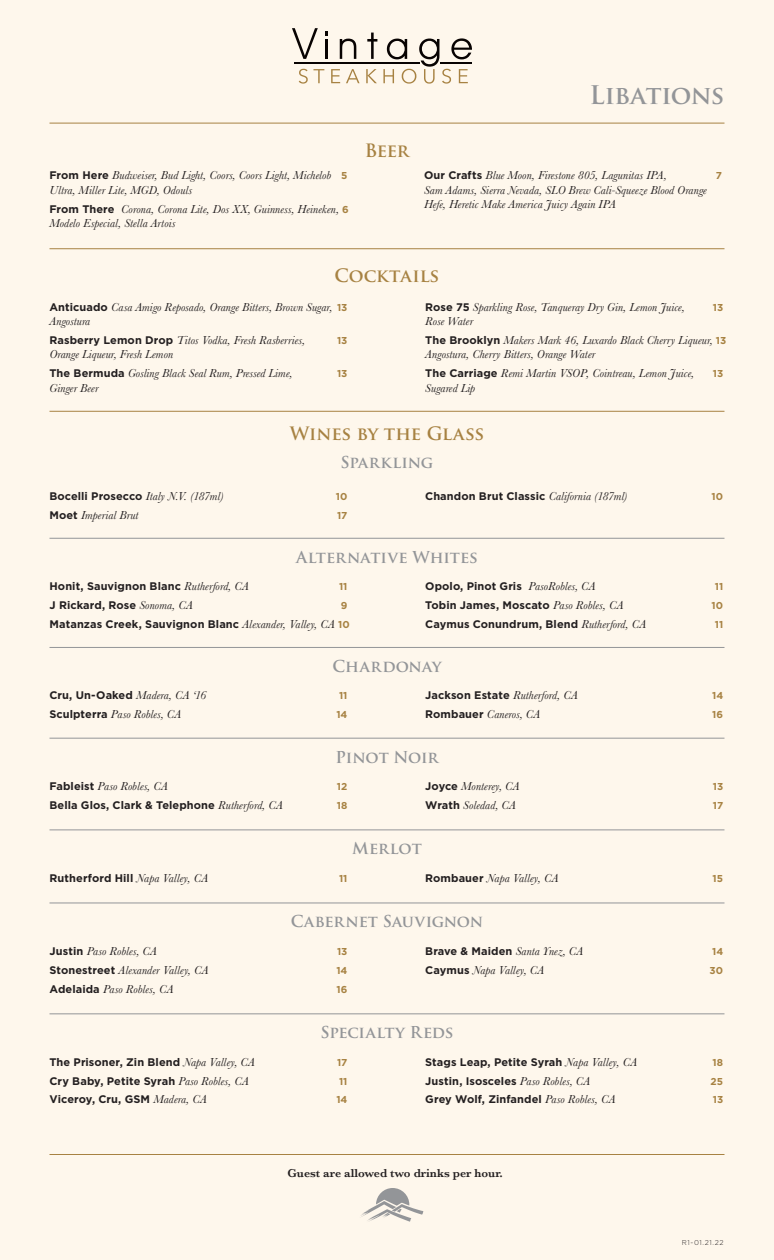
<style>
.page{position:relative;width:774px;height:1260px;background:#fef7ec}
.page>*{position:absolute;margin:0;border:0;box-sizing:border-box;transform-origin:0 0}
.t1{font:700 25px "Trajan Pro";letter-spacing:-.02em;color:#939598}
.t2{font:700 18px "Trajan Pro";letter-spacing:-.01em;color:#a78242}
.t3{font:700 16px "Trajan Pro";letter-spacing:-.005em;color:#939598}
.t4{font:italic 12px/14.4px "Baskerville";letter-spacing:.01em;color:#231f20}
.t5{font:600 12px "Baskerville";color:#231f20}
.t6{font:italic 12px "Baskerville";letter-spacing:-.015em;color:#231f20}
.t7{font:700 11px "Gotham HTF";letter-spacing:.005em;color:#231f20}
.t8{font:700 10px "Gotham HTF";letter-spacing:.005em;color:#a78242}
.t9{font:300 7px "Gotham HTF";letter-spacing:.08em;color:#231f20}
.s1{font-family:"Gotham HTF";font-weight:700;font-style:normal;font-size:11px}
.s2{font-family:"Gotham HTF";font-weight:700;font-style:normal;font-size:10px;color:#a78242}
.s3{font-family:"Baskerville";font-weight:400;font-style:italic;font-size:12px}
.s4{font-size:10px;color:#a78242}
</style>
<div class="page">
<svg style="left:340px;top:39px;width:16px;height:20px"></svg>
<hr style="left:325px;top:39px;width:2px;height:20px;background:#080302">
<svg style="left:367px;top:33px;width:10px;height:26px"></svg>
<hr style="left:294px;top:62px;width:126px;height:2px;background:#080302">
<svg style="left:299px;top:69px;width:25px;height:15px"></svg>
<svg style="left:331px;top:69px;width:9px;height:14px"></svg>
<svg style="left:346px;top:69px;width:14px;height:14px"></svg>
<svg style="left:366px;top:69px;width:11px;height:14px"></svg>
<svg style="left:383px;top:38px;width:89px;height:46px"></svg>
<svg style="left:292px;top:28px;width:26px;height:31px"></svg>
<hr style="left:50px;top:411px;width:674px;height:1px;background:#a78242">
<hr style="left:50px;top:538px;width:674px;height:1px;background:#939598">
<hr style="left:50px;top:647px;width:674px;height:1px;background:#939598">
<hr style="left:50px;top:738px;width:674px;height:1px;background:#939598">
<hr style="left:50px;top:830px;width:674px;height:1px;background:#939598">
<hr style="left:50px;top:903px;width:674px;height:1px;background:#939598">
<hr style="left:50px;top:1014px;width:674px;height:1px;background:#939598">
<svg style="left:361px;top:1188px;width:62px;height:34px"></svg>
<hr style="left:50px;top:248px;width:674px;height:1px;background:#a78242">
<hr style="left:50px;top:123px;width:674px;height:1px;background:#a78242">
<hr style="left:50px;top:1154px;width:674px;height:1px;background:#a78242">
<p class="t4" style="left:50px;top:168px;width:300px"><span class="s1">From Here</span> Budweiser, Bud Light, Coors, Coors Light, Michelob <span class="s2">5<br></span>Ultra, Miller Lite, MGD, Odouls</p>
<p class="t4" style="left:49px;top:201px;width:301px"><span class="s1">From There</span> Corona, Corona Lite, Dos XX, Guinness, Heineken, <span class="s2">6<br></span>Modelo Especial, Stella Artois</p>
<h1 class="t1" style="left:590px;top:80px;width:136px">Libations</h1>
<h2 class="t2" style="left:365px;top:139px;width:46px">Beer</h2>
<p class="t4" style="left:424px;top:168px;width:244px"><span class="s1">Our Crafts</span> Blue Moon, Firestone 805, Lagunitas IPA,</p>
<p class="t8" style="left:716px;top:170px;width:8px">7</p>
<p class="t4" style="left:424px;top:183px;width:284px">Sam Adams, Sierra Nevada, SLO Brew Cali-Squeeze Blood Orange<br>Hefe, Heretic Make America Juicy Again IPA</p>
<h2 class="t2" style="left:335px;top:264px;width:106px">Cocktails</h2>
<p class="t4" style="left:49px;top:300px;width:299px"><span class="s1">Anticuado</span> Casa Amigo Reposado, Orange Bitters, Brown Sugar, <span class="s2">13<br></span>Angostura</p>
<p class="t4" style="left:50px;top:333px;width:257px"><span class="s1">Rasberry Lemon Drop</span> Titos Vodka, Fresh Rasberries,</p>
<p class="t8" style="left:337px;top:335px;width:12px">13</p>
<p class="t4" style="left:49px;top:345px;width:245px;line-height:18.9px">Orange Liqueur, Fresh Lemon<br><span class="s1">The Bermuda</span> Gosling Black Seal Rum, Pressed Lime,</p>
<p class="t8" style="left:337px;top:368px;width:12px">13</p>
<p class="t4" style="left:425px;top:300px;width:261px"><span class="s1">Rose 75</span> Sparkling Rose, Tanqueray Dry Gin, Lemon Juice,</p>
<p class="t8" style="left:713px;top:301px;width:12px">13</p>
<p class="t4" style="left:425px;top:312px;width:303px;line-height:18.9px">Rose Water<br><span class="s1">The Brooklyn</span> Makers Mark 46, Luxardo Black Cherry Liqueur, <span class="s2">13</span></p>
<p class="t4" style="left:425px;top:345px;width:271px;line-height:18.9px">Angostura, Cherry Bitters, Orange Water<br><span class="s1">The Carriage</span> Remi Martin VSOP, Cointreau, Lemon Juice,</p>
<p class="t8" style="left:713px;top:368px;width:12px">13</p>
<p class="t4" style="left:50px;top:381px;width:51px">Ginger Beer</p>
<p class="t4" style="left:425px;top:381px;width:52px">Sugared Lip</p>
<h2 class="t2" style="left:290px;top:422px;width:196px">Wines by the Glass</h2>
<h3 class="t3" style="left:340px;top:453px;width:95px">Sparkling</h3>
<p class="t6" style="left:50px;top:488px;width:176px"><span class="s1">Bocelli Prosecco</span> Italy N.V. (187ml)</p>
<p class="t8" style="left:336px;top:491px;width:13px">10</p>
<p class="t4" style="left:50px;top:508px;width:90px"><span class="s1">Moet</span> Imperial Brut</p>
<p class="t8" style="left:337px;top:510px;width:12px">17</p>
<p class="t7" style="left:425px;top:490px;width:204px">Chandon Brut Classic <span class="s3">California (187ml)</span></p>
<p class="t8" style="left:712px;top:491px;width:13px">10</p>
<h3 class="t3" style="left:296px;top:547px;width:183px">Alternative Whites</h3>
<p class="t7" style="left:49px;top:580px;width:201px">Honit, Sauvignon Blanc <span class="s3">Rutherford, CA</span></p>
<p class="t8" style="left:339px;top:581px;width:10px">11</p>
<p class="t7" style="left:50px;top:599px;width:145px">J Rickard, Rose <span class="s3">Sonoma, CA</span></p>
<p class="t8" style="left:341px;top:600px;width:8px">9</p>
<p class="t7" style="left:49px;top:618px;width:302px">Matanzas Creek, Sauvignon Blanc <span class="s3">Alexander, Valley, CA</span> <span class="s4">10</span></p>
<p class="t7" style="left:425px;top:580px;width:172px">Opolo, Pinot Gris <span class="s3">PasoRobles, CA</span></p>
<p class="t8" style="left:715px;top:581px;width:10px">11</p>
<p class="t7" style="left:425px;top:599px;width:200px">Tobin James, Moscato <span class="s3">Paso Robles, CA</span></p>
<p class="t8" style="left:712px;top:600px;width:13px">10</p>
<p class="t7" style="left:425px;top:618px;width:223px">Caymus Conundrum, Blend <span class="s3">Rutherford, CA</span></p>
<p class="t8" style="left:715px;top:619px;width:10px">11</p>
<h3 class="t3" style="left:333px;top:656px;width:110px">Chardonay</h3>
<p class="t7" style="left:50px;top:689px;width:158px">Cru, Un-Oaked <span class="s3">Madera, CA ‘16</span></p>
<p class="t8" style="left:339px;top:690px;width:10px">11</p>
<p class="t4" style="left:50px;top:707px;width:133px"><span class="s1">Sculpterra</span> Paso Robles, CA</p>
<p class="t8" style="left:336px;top:709px;width:13px">14</p>
<p class="t7" style="left:425px;top:689px;width:154px">Jackson Estate <span class="s3">Rutherford, CA</span></p>
<p class="t8" style="left:712px;top:690px;width:13px">14</p>
<p class="t4" style="left:425px;top:707px;width:117px"><span class="s1">Rombauer</span> Caneros, CA</p>
<p class="t8" style="left:712px;top:709px;width:13px">16</p>
<h3 class="t3" style="left:336px;top:747px;width:104px">Pinot Noir</h3>
<p class="t4" style="left:49px;top:779px;width:120px"><span class="s1">Fableist</span> Paso Robles, CA</p>
<p class="t8" style="left:337px;top:781px;width:12px">12</p>
<p class="t7" style="left:50px;top:799px;width:235px">Bella Glos, Clark &amp; Telephone <span class="s3">Rutherford, CA</span></p>
<p class="t8" style="left:337px;top:800px;width:12px">18</p>
<p class="t4" style="left:425px;top:779px;width:96px"><span class="s1">Joyce</span> Monterey, CA</p>
<p class="t8" style="left:713px;top:781px;width:12px">13</p>
<p class="t4" style="left:425px;top:798px;width:92px"><span class="s1">Wrath</span> Soledad, CA</p>
<p class="t8" style="left:713px;top:800px;width:12px">17</p>
<h3 class="t3" style="left:352px;top:839px;width:71px">Merlot</h3>
<p class="t7" style="left:49px;top:871px;width:160px">Rutherford Hill <span class="s3">Napa Valley, CA</span></p>
<p class="t8" style="left:339px;top:872px;width:10px">11</p>
<p class="t4" style="left:425px;top:871px;width:135px"><span class="s1">Rombauer</span> Napa Valley, CA</p>
<p class="t8" style="left:713px;top:872px;width:12px">15</p>
<h3 class="t3" style="left:291px;top:912px;width:194px">Cabernet Sauvignon</h3>
<p class="t4" style="left:50px;top:944px;width:109px"><span class="s1">Justin</span> Paso Robles, CA</p>
<p class="t8" style="left:337px;top:945px;width:12px">13</p>
<p class="t4" style="left:50px;top:963px;width:161px"><span class="s1">Stonestreet</span> Alexander Valley, CA</p>
<p class="t8" style="left:336px;top:964px;width:13px">14</p>
<p class="t4" style="left:50px;top:982px;width:126px"><span class="s1">Adelaida</span> Paso Robles, CA</p>
<p class="t8" style="left:336px;top:983px;width:13px">16</p>
<p class="t7" style="left:425px;top:945px;width:160px">Brave &amp; Maiden <span class="s3">Santa Ynez, CA</span></p>
<p class="t8" style="left:712px;top:945px;width:13px">14</p>
<p class="t4" style="left:425px;top:963px;width:121px"><span class="s1">Caymus</span> Napa Valley, CA</p>
<p class="t8" style="left:710px;top:964px;width:15px">30</p>
<h3 class="t3" style="left:320px;top:1023px;width:135px">Specialty Reds</h3>
<p class="t7" style="left:50px;top:1055px;width:207px">The Prisoner, Zin Blend <span class="s3">Napa Valley, CA</span></p>
<p class="t8" style="left:337px;top:1056px;width:12px">17</p>
<p class="t7" style="left:50px;top:1074px;width:201px">Cry Baby, Petite Syrah <span class="s3">Paso Robles, CA</span></p>
<p class="t8" style="left:339px;top:1075px;width:10px">11</p>
<p class="t7" style="left:50px;top:1093px;width:159px">Viceroy, Cru, GSM <span class="s3">Madera, CA</span></p>
<p class="t8" style="left:336px;top:1094px;width:13px">14</p>
<p class="t7" style="left:425px;top:1055px;width:214px">Stags Leap, Petite Syrah <span class="s3">Napa Valley, CA</span></p>
<p class="t8" style="left:713px;top:1056px;width:12px">18</p>
<p class="t7" style="left:425px;top:1074px;width:167px">Justin, Isosceles <span class="s3">Paso Robles, CA</span></p>
<p class="t8" style="left:711px;top:1075px;width:14px">25</p>
<p class="t7" style="left:425px;top:1093px;width:192px">Grey Wolf, Zinfandel <span class="s3">Paso Robles, CA</span></p>
<p class="t8" style="left:713px;top:1094px;width:12px">13</p>
<p class="t5" style="left:288px;top:1165px;width:217px">Guest are allowed two drinks per hour.</p>
<p class="t9" style="left:682px;top:1239px;width:43px">R1-01.21.22</p>
</div>
